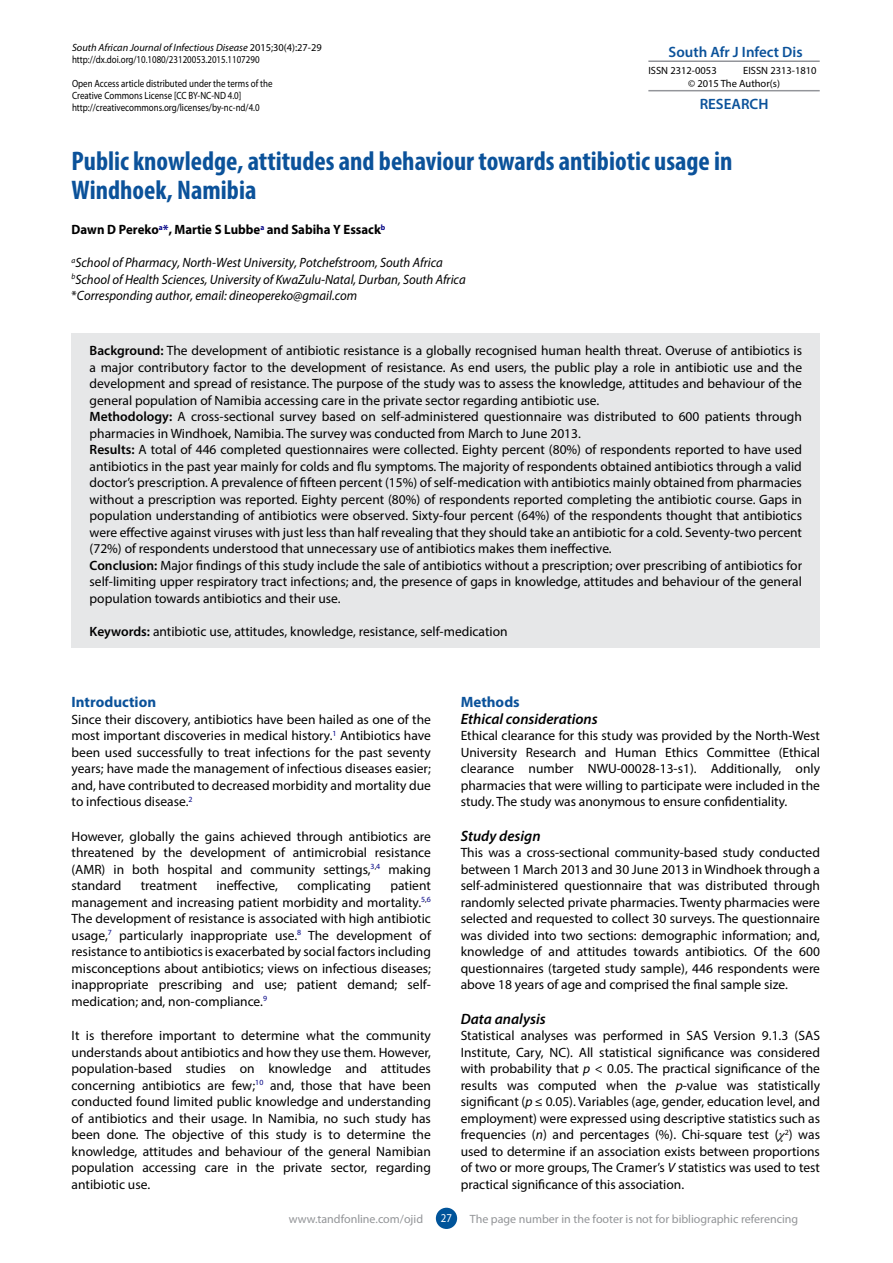
<style>
.page{position:relative;width:893px;height:1263px;background:#fff}
.page>*{position:absolute;margin:0;border:0;box-sizing:border-box;transform-origin:0 0}
.t1{font:700 condensed 27px/28.5px "Myriad Pro";color:#0b529a}
.t2{font:italic 600 15px "Myriad Pro";color:#000}
.t3{font:600 15px "Myriad Pro";color:#0b529a}
.t4{font:700 15px "Myriad Pro";color:#0b529a}
.t5{font:13.5px/16.5px "Myriad Pro";color:#000;text-align:justify}
.t6{font:italic 13.5px/16.5px "Myriad Pro";color:#000;scale:.95 1}
.t7{font:700 13.5px "Myriad Pro";color:#000;scale:.95 1}
.t8{font:12px "Myriad Pro";color:#939598}
.t9{font:12px "Myriad Pro";color:#fff;scale:.9 1}
.t10{font:10.5px/12.6px "Myriad Pro";color:#000}
.t11{font:10.5px/12px "Myriad Pro";color:#000;scale:.85 1}
.s1{font-style:italic}
.s2{color:#000084}
.s3{font-style:normal}
.s4{font-weight:600}
.s5{font-family:"STIX";font-style:italic}
</style>
<div class="page">
<div style="left:436px;top:1208px;width:21px;height:21px;background:#00549a;border-radius:50%"></div>
<hr style="left:648px;top:60px;width:172px;height:2px;background:#93959a">
<hr style="left:648px;top:90px;width:172px;height:1px;background:#93959a">
<div style="left:72px;top:333px;width:748px;height:315px;background:#e6e7e8"></div>
<p class="t10" style="left:84px;top:39px;width:274px;text-indent:-13px"><span class="s1">Southern African Journal of Infectious Diseases</span> 2015; 30(4):134–137 p: /dx.doi.org/ .1080/23120 53.2 15.1107290</p>
<p class="t10" style="left:84px;top:75px;width:225px">en A cess article distributed under the terms of the ative Co mons Lic nse [CC BY-NC-ND 4.0]<br>p: /creativecommons.org/licenses/by-nc-nd/4.0</p>
<p class="t10" style="left:72px;top:41px;width:251px;line-height:12px"><span class="s1">South African Journal of Infectious Disease</span> 2015;30(4):27-29 http://dx.doi.org/10.1080/23120053.2015.1107290</p>
<p class="t11" style="left:72px;top:77px;width:237px">Open Access article distributed under the terms of the<br>Creative Commons License [CC BY-NC-ND 4.0] http://creativecommons.org/licenses/by-nc-nd/4.0</p>
<p class="t3" style="left:668px;top:43px;width:136px">South Afr J Infect Dis</p>
<p class="t10" style="left:648px;top:64px;width:70px">ISSN 2312-0053</p>
<p class="t10" style="left:688px;top:64px;width:130px;text-indent:55px">EISSN 2313-1810 © 2015 The Author(s)</p>
<p class="t3" style="left:700px;top:94px;width:70px">RESEARCH</p>
<h1 class="t1" style="left:72px;top:147px;width:662px">Public knowledge, attitudes and behaviour towards antibiotic usage in<br>Windhoek, Namibia</h1>
<p class="t7" style="left:72px;top:221px;width:332px">Dawn D Pereko<sup>a</sup><span class="s2">*</span>, Martie S Lubbe<sup>a</sup> and Sabiha Y Essack<sup>b</sup></p>
<p class="t6" style="left:72px;top:254px;width:416px"><sup>a</sup>School of Pharmacy, North-West University, Potchefstroom, South Africa <sup>b</sup>School of Health Sciences, University of KwaZulu-Natal, Durban, South Africa <span class="s3">*</span>Corresponding author, email: dineopereko@gmail.com</p>
<p class="t5" style="left:90px;top:342px;width:714px;text-align:left"><span class="s4">Background:</span> The development of antibiotic resistance is a globally recognised human health threat. Overuse of antibiotics is a major contributory factor to the development of resistance. As end users, the public play a role in antibiotic use and the development and spread of resistance. The purpose of the study was to assess the knowledge, attitudes and behaviour of the general population of Namibia accessing care in the private sector regarding antibiotic use.<br><span class="s4">Methodology:</span> A cross-sectional survey based on self-administered questionnaire was distributed to 600 patients through pharmacies in Windhoek, Namibia. The survey was conducted from March to June 2013.<br><span class="s4">Results:</span> A total of 446 completed questionnaires were collected. Eighty percent (80%) of respondents reported to have used antibiotics in the past year mainly for colds and flu symptoms. The majority of respondents obtained antibiotics through a valid doctor’s prescription. A prevalence of fifteen percent (15%) of self-medication with antibiotics mainly obtained from pharmacies without a prescription was reported. Eighty percent (80%) of respondents reported completing the antibiotic course. Gaps in population understanding of antibiotics were observed. Sixty-four percent (64%) of the respondents thought that antibiotics were effective against viruses with just less than half revealing that they should take an antibiotic for a cold. Seventy-two percent (72%) of respondents understood that unnecessary use of antibiotics makes them ineffective.<br><span class="s4">Conclusion:</span> Major findings of this study include the sale of antibiotics without a prescription; over prescribing of antibiotics for self-limiting upper respiratory tract infections; and, the presence of gaps in knowledge, attitudes and behaviour of the general population towards antibiotics and their use.</p>
<p class="t5" style="left:90px;top:623px;width:419px"><span class="s4">Keywords:</span> antibiotic use, attitudes, knowledge, resistance, self-medication</p>
<p class="t4" style="left:72px;top:692px;width:86px">Introduction</p>
<p class="t5" style="left:72px;top:711px;width:361px">Since their discovery, antibiotics have been hailed as one of the most important discoveries in medical history.<sup>1</sup> Antibiotics have been used successfully to treat infections for the past seventy years; have made the management of infectious diseases easier; and, have contributed to decreased morbidity and mortality due to infectious disease.<sup>2</sup></p>
<p class="t5" style="left:72px;top:828px;width:361px">However, globally the gains achieved through antibiotics are threatened by the development of antimicrobial resistance (AMR) in both hospital and community settings,<sup>3</sup><sup>,</sup><sup>4</sup> making standard</p>
<p class="t5" style="left:141px;top:877px;width:58px">treatment</p>
<p class="t5" style="left:216px;top:877px;width:63px">ineffective,</p>
<p class="t5" style="left:297px;top:877px;width:75px">complicating</p>
<p class="t5" style="left:72px;top:877px;width:361px;text-indent:319px">patient management and increasing patient morbidity and mortality.<sup>5</sup><sup>,</sup><sup>6<br></sup>The development of resistance is associated with high antibiotic usage,<sup>7</sup> particularly inappropriate use.<sup>8</sup> The development of resistance to antibiotics is exacerbated by social factors including misconceptions about antibiotics; views on infectious diseases; inappropriate prescribing and use; patient demand; self&shy;medication; and, non-compliance.<sup>9</sup></p>
<p class="t5" style="left:72px;top:1027px;width:361px">It is therefore important to determine what the community understands about antibiotics and how they use them. However, population-based studies on knowledge and attitudes concerning antibiotics are few;<sup>10</sup> and, those that have been conducted found limited public knowledge and understanding of antibiotics and their usage. In Namibia, no such study has been done. The objective of this study is to determine the knowledge, attitudes and behaviour of the general Namibian population accessing care in the private sector, regarding antibiotic use.</p>
<p class="t4" style="left:461px;top:692px;width:61px">Methods</p>
<p class="t2" style="left:461px;top:709px;width:139px">Ethical considerations</p>
<p class="t5" style="left:461px;top:727px;width:361px">Ethical clearance for this study was provided by the North-West University Research and Human Ethics Committee (Ethical clearance number NWU-00028-13-s1). Additionally, only pharmacies that were willing to participate were included in the study. The study was anonymous to ensure confidentiality.</p>
<p class="t2" style="left:461px;top:826px;width:81px">Study design</p>
<p class="t5" style="left:461px;top:844px;width:361px">This was a cross-sectional community-based study conducted between 1 March 2013 and 30 June 2013 in Windhoek through a self-administered questionnaire that was distributed through randomly selected private pharmacies. Twenty pharmacies were selected and requested to collect 30 surveys. The questionnaire was divided into two sections: demographic information; and, knowledge of and attitudes towards antibiotics. Of the 600 questionnaires (targeted study sample), 446 respondents were above 18 years of age and comprised the final sample size.</p>
<p class="t2" style="left:461px;top:1009px;width:87px">Data analysis</p>
<p class="t5" style="left:461px;top:1027px;width:361px">Statistical analyses was performed in SAS Version 9.1.3 (SAS Institute, Cary, NC). All statistical significance was considered with probability that <span class="s1">p</span> &lt; 0.05. The practical significance of the results was computed when the <span class="s1">p</span>-value was statistically significant (<span class="s1">p ≤</span> 0.05). Variables (age, gender, education level, and employment) were expressed using descriptive statistics such as frequencies (<span class="s1">n</span>) and percentages (%). Chi-square test (<span class="s5">χ</span><sup>2</sup>) was used to determine if an association exists between proportions of two or more groups, The Cramer’s <span class="s1">V</span> statistics was used to test practical significance of this association.</p>
<p class="t8" style="left:289px;top:1213px;width:136px">www.tandfonline.com/ojid</p>
<p class="t9" style="left:441px;top:1212px;width:14px">27</p>
<p class="t8" style="left:470px;top:1213px;width:330px">The page number in the footer is not for bibliographic referencing</p>
</div>
